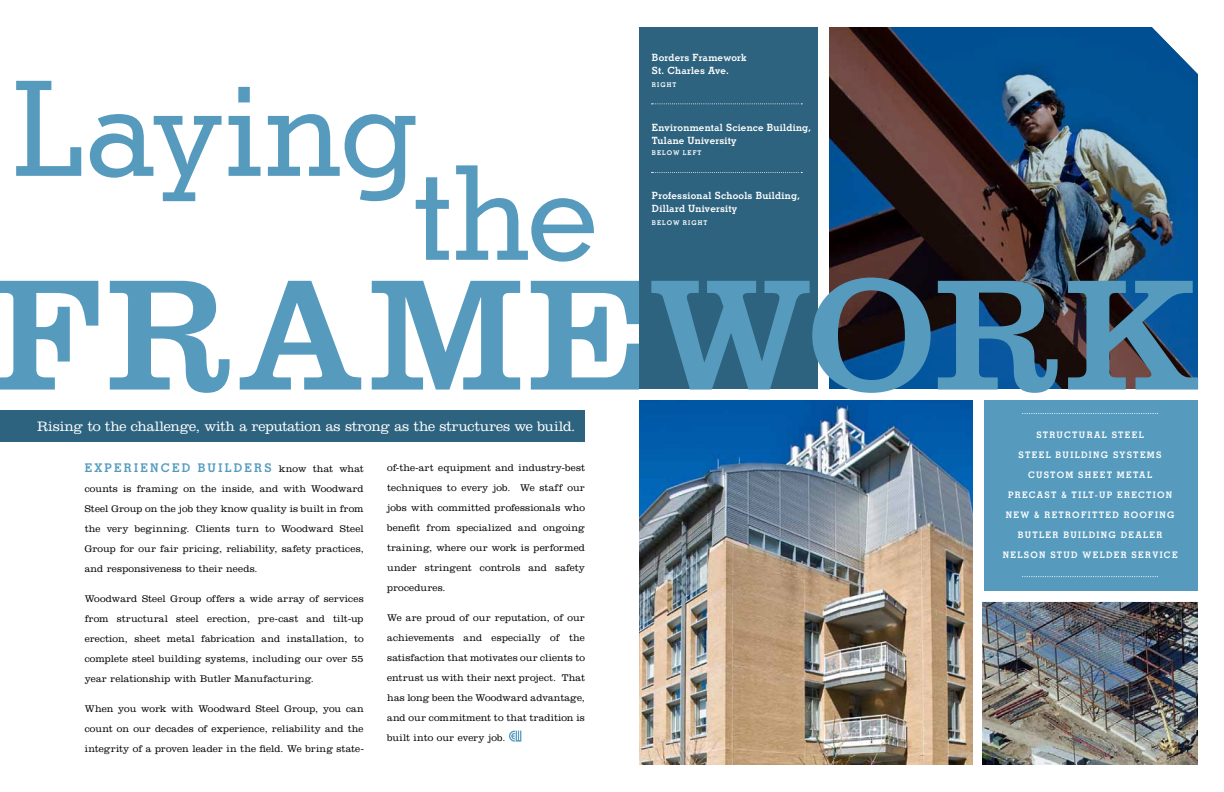
<style>
.page{position:relative;width:1224px;height:792px;background:#fff}
.page>*{position:absolute;margin:0;border:0;box-sizing:border-box;transform-origin:0 0}
.t1{font:164px "Clarendon";letter-spacing:.02em;color:#569bbe}
.t2{font:500 132px "Stymie BT";letter-spacing:-.02em;color:#569bbe}
.t3{font:300 14.2px "Clarendon";letter-spacing:-.015em;color:#fff}
.t4{font:700 12px "Stymie BT";color:#569bbe}
.t5{font:300 10px/20px "Clarendon";letter-spacing:.01em;color:#000;text-align:justify}
.t6{font:700 10px/13px "Stymie BT";letter-spacing:.02em;color:#fff}
.t7{font:700 9px "Stymie BT";letter-spacing:.145em;color:#fff}
.t8{font:700 6.5px "Stymie BT";letter-spacing:.15em;color:#fff}
.s1{font-family:"Stymie BT";font-weight:700;font-size:12px;color:#569bbe}
</style>
<div class="page">
<img style="left:829px;top:27px;width:369px;height:362px">
<div style="left:982px;top:398px;width:216px;height:193px;background:#569bbe"></div>
<svg style="left:509px;top:731px;width:12px;height:11px"></svg>
<div style="left:0;top:410px;width:585px;height:32px;background:#2d637f"></div>
<img style="left:639px;top:400px;width:334px;height:365px">
<div style="left:639px;top:27px;width:179px;height:364px;background:#2d637f"></div>
<div style="left:973px;top:393px;width:10px;height:387px;background:#fff"></div>
<svg style="left:652px;top:103px;width:150px;height:1px"></svg>
<svg style="left:652px;top:172px;width:150px;height:1px"></svg>
<div style="left:629px;top:390px;width:579px;height:10px;background:#fff"></div>
<svg style="left:1022px;top:413px;width:136px;height:1px"></svg>
<svg style="left:1022px;top:576px;width:136px;height:1px"></svg>
<img style="left:983px;top:602px;width:215px;height:163px">
<h2 class="t2" style="left:13px;top:49px;width:408px">Laying</h2>
<h2 class="t2" style="left:412px;top:133px;width:188px">the</h2>
<p class="t6" style="left:652px;top:51px;width:96px">BORDERS FRAMEWORK<br>ST. CHARLES AVE.</p>
<p class="t8" style="left:652px;top:81px;width:26px">RIGHT</p>
<p class="t6" style="left:652px;top:121px;width:161px">ENVIRONMENTAL SCIENCE BUILDING,<br>TULANE UNIVERSITY</p>
<p class="t8" style="left:652px;top:149px;width:51px">BELOW LEFT</p>
<p class="t6" style="left:652px;top:189px;width:149px">PROFESSIONAL SCHOOLS BUILDING,<br>DILLARD UNIVERSITY</p>
<p class="t8" style="left:652px;top:219px;width:57px">BELOW RIGHT</p>
<h1 class="t1" style="left:-7px;top:239px;width:1210px">FRAMEWORK</h1>
<h3 class="t3" style="left:37px;top:418px;width:540px">Rising to the challenge, with a reputation as strong as the structures we build.</h3>
<p class="t5" style="left:85px;top:458px;width:281px;text-indent:180px"><span class="s1">S</span> know that what counts is framing on the inside, and with Woodward Steel Group on the job they know quality is built in from the very beginning. Clients turn to Woodward Steel Group for our fair pricing, reliability, safety practices, and responsiveness to their needs.</p>
<p class="t5" style="left:85px;top:588px;width:281px">Woodward Steel Group offers a wide array of services from structural steel erection, pre-cast and tilt-up erection, sheet metal fabrication and installation, to complete steel building systems, including our over 55 year relationship with Butler Manufacturing.</p>
<p class="t5" style="left:85px;top:698px;width:281px">When you work with Woodward Steel Group, you can count on our decades of experience, reliability and the integrity of a proven leader in the field. We bring state-</p>
<p class="t4" style="left:85px;top:460px;width:40px">EXPERIENCED</p>
<p class="t4" style="left:198px;top:460px;width:20px">BUILDER</p>
<p class="t5" style="left:387px;top:457px;width:199px">of-the-art equipment and industry-best techniques to every job. We staff our jobs with committed professionals who benefit from specialized and ongoing training, where our work is performed under stringent controls and safety procedures.</p>
<p class="t5" style="left:387px;top:607px;width:199px">We are proud of our reputation, of our achievements and especially of the satisfaction that motivates our clients to entrust us with their next project. That has long been the Woodward advantage, and our commitment to that tradition is built into our every job.</p>
<p class="t7" style="left:1036px;top:429px;width:109px">STRUCTURAL STEEL</p>
<p class="t7" style="left:1019px;top:449px;width:144px">STEEL BUILDING SYSTEMS</p>
<p class="t7" style="left:1028px;top:469px;width:126px">CUSTOM SHEET METAL</p>
<p class="t7" style="left:1008px;top:489px;width:99px">PRECAST &amp; TILT-UP</p>
<p class="t7" style="left:1117px;top:489px;width:57px">ERECTION</p>
<p class="t7" style="left:1006px;top:509px;width:170px">NEW &amp; RETROFITTED ROOFING</p>
<p class="t7" style="left:1018px;top:529px;width:146px">BUTLER BUILDING DEALER</p>
<p class="t7" style="left:1003px;top:549px;width:176px">NELSON STUD WELDER SERVICE</p>
</div>
